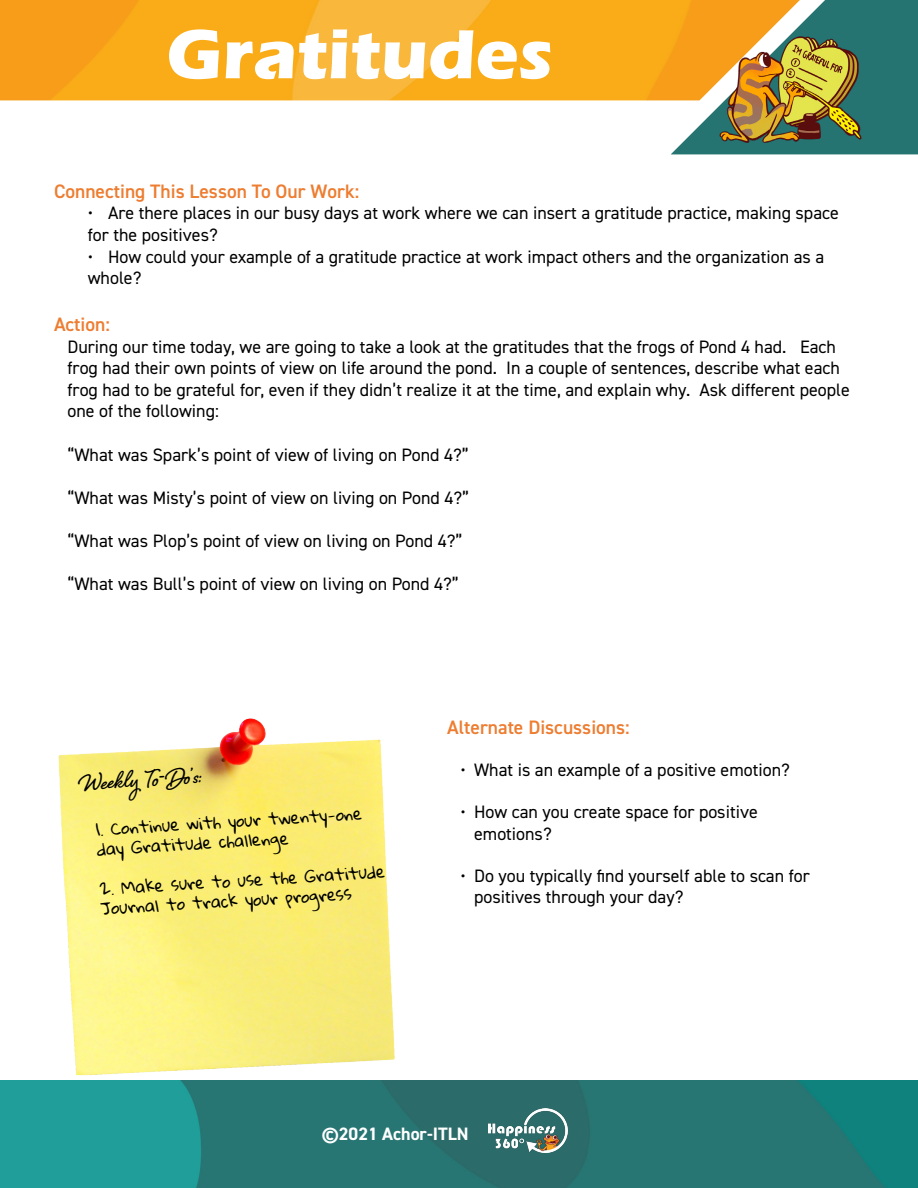
<style>
.page{position:relative;width:918px;height:1188px;background:#fff}
.page>*{position:absolute;margin:0;border:0;box-sizing:border-box;transform-origin:0 0}
.t1{font:700 72px "Eras ITC";color:#fff}
.t2{font:700 30px "Shelby";color:#000}
.t3{font:600 19.5px "DIN2014";color:#ed7d31}
.t4{font:18px/21.6px "DIN2014";color:#000}
.t5{font:700 18px "DIN2014";color:#fff}
.t6{font:16.5px/20.1px "Gloria Hallelujah";color:#000}
</style>
<div class="page">
<img style="left:0;top:1080px;width:918px;height:108px">
<img style="left:0;top:0;width:671px;height:100px">
<img style="left:671px;top:0;width:247px;height:154px">
<img style="left:489px;top:1108px;width:79px;height:44px">
<img style="left:719px;top:18px;width:143px;height:137px">
<img style="left:54px;top:718px;width:353px;height:386px">
<h1 class="t1" style="left:166px;top:13px;width:388px">Gratitudes</h1>
<p class="t3" style="left:54px;top:178px;width:307px">Connecting This Lesson To Our Work:</p>
<p class="t4" style="left:88px;top:202px;width:753px">• Are there places in our busy days at work where we can insert a gratitude practice, making space for the positives?</p>
<p class="t4" style="left:88px;top:245px;width:738px">• How could your example of a gratitude practice at work impact others and the organization as a whole?</p>
<p class="t3" style="left:54px;top:311px;width:57px">Action:</p>
<p class="t4" style="left:68px;top:335px;width:784px">During our time today, we are going to take a look at the gratitudes that the frogs of Pond 4 had. Each frog had their own points of view on life around the pond. In a couple of sentences, describe what each frog had to be grateful for, even if they didn’t realize it at the time, and explain why. Ask different people one of the following:</p>
<p class="t4" style="left:68px;top:443px;width:403px">“What was Spark’s point of view of living on Pond 4?”</p>
<p class="t4" style="left:68px;top:486px;width:403px">“What was Misty’s point of view on living on Pond 4?”</p>
<p class="t4" style="left:68px;top:530px;width:396px">“What was Plop’s point of view on living on Pond 4?”</p>
<p class="t4" style="left:68px;top:573px;width:393px">“What was Bull’s point of view on living on Pond 4?”</p>
<h2 class="t2" style="left:78px;top:763px;width:123px;rotate:-4deg">Weekly To-Do’s:</h2>
<p class="t6" style="left:96px;top:819px;width:268px;rotate:-3deg">1. Continue with your twenty-one day Gratitude challenge</p>
<p class="t6" style="left:99px;top:878px;width:287px;rotate:-3deg">2. Make sure to use the Gratitude<br>Journal to track your progress</p>
<p class="t3" style="left:447px;top:715px;width:184px">Alternate Discussions:</p>
<p class="t4" style="left:461px;top:759px;width:331px">• What is an example of a positive emotion?</p>
<p class="t4" style="left:474px;top:801px;width:285px;text-indent:-14px">• How can you create space for positive emotions?</p>
<p class="t4" style="left:474px;top:864px;width:337px;text-indent:-14px">• Do you typically find yourself able to scan for positives through your day?</p>
<p class="t5" style="left:322px;top:1122px;width:148px">©2021 Achor-ITLN</p>
</div>
